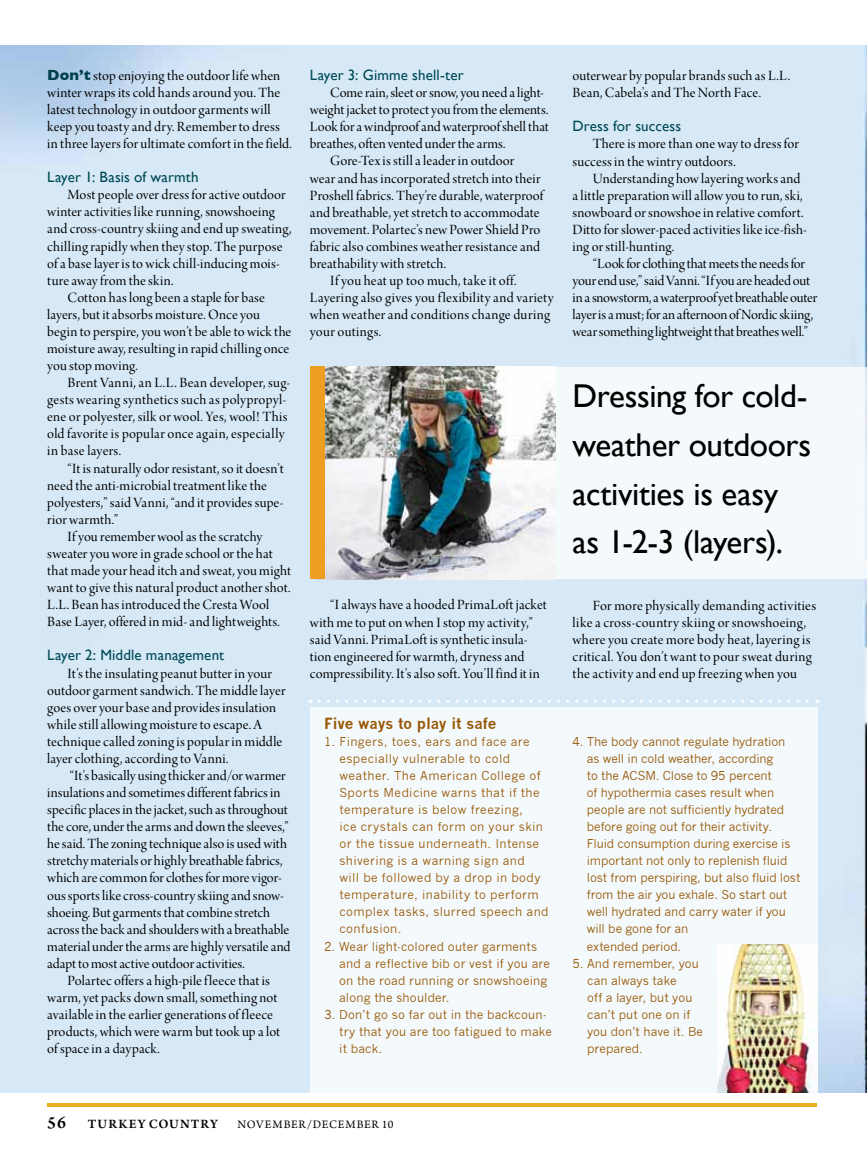
<style>
.page{position:relative;width:867px;height:1160px;background:#fff}
.page>*{position:absolute;margin:0;border:0;box-sizing:border-box;transform-origin:0 0}
.t1{font:33px/48.8px "Gill Sans";letter-spacing:-.01em;color:#000}
.t2{font:15px/17.1px "Arno Pro Display";letter-spacing:.01em;color:#000}
.t3{font:15px/17.1px "Arno Pro Display";letter-spacing:-.015em;color:#000}
.t4{font:15px "Gill Sans";letter-spacing:.01em;color:#004a56}
.t5{font:700 15px "News Gothic";letter-spacing:-.005em;color:#975805}
.t6{font:600 13.5px "Arno Pro";letter-spacing:.08em;color:#000}
.t7{font:12px/17.1px "News Gothic";letter-spacing:.005em;color:#975805}
.t8{font:12px/17.1px "News Gothic";letter-spacing:.03em;color:#975805}
.t9{font:12px "Arno Pro";letter-spacing:.055em;color:#000}
.s1{font-family:"Gill Sans";font-weight:700;color:#003e4a}
.s2{font-size:18px}
</style>
<div class="page">
<hr style="left:47px;top:1102px;width:770px;height:3px;background:#eaaf21">
<div style="left:0;top:46px;width:867px;height:1046px;background:#d7e9f7"></div>
<div style="left:310px;top:367px;width:557px;height:212px;background:#f4f9fc"></div>
<img style="left:324px;top:366px;width:231px;height:213px">
<div style="left:310px;top:366px;width:14px;height:213px;background:#ed9f21"></div>
<div style="left:310px;top:706px;width:507px;height:386px;background:#f4f9fc"></div>
<img style="left:717px;top:944px;width:100px;height:148px">
<svg style="left:319px;top:699px;width:499px;height:3px"></svg>
<p class="t2" style="left:47px;top:68px;width:246px"><span class="s1">Don’t</span> stop enjoying the outdoor life when winter wraps its cold hands around you. The latest technology in outdoor garments will keep you toasty and dry. Remember to dress in three layers for ultimate comfort in the field.</p>
<p class="t4" style="left:47px;top:168px;width:153px">Layer 1: Basis of warmth</p>
<p class="t2" style="left:68px;top:187px;width:220px">Most people over dress for active outdoor</p>
<p class="t2" style="left:47px;top:204px;width:229px">winter activities like running, snowshoeing</p>
<p class="t2" style="left:47px;top:221px;width:246px">and cross-country skiing and end up sweating,</p>
<p class="t2" style="left:47px;top:238px;width:237px">chilling rapidly when they stop. The purpose</p>
<p class="t2" style="left:47px;top:255px;width:234px">of a base layer is to wick chill-inducing mois-</p>
<p class="t2" style="left:47px;top:272px;width:128px">ture away from the skin.</p>
<p class="t2" style="left:68px;top:290px;width:199px">Cotton has long been a staple for base</p>
<p class="t2" style="left:47px;top:307px;width:214px">layers, but it absorbs moisture. Once you</p>
<p class="t2" style="left:47px;top:324px;width:245px">begin to perspire, you won’t be able to wick the</p>
<p class="t2" style="left:47px;top:341px;width:243px">moisture away, resulting in rapid chilling once</p>
<p class="t2" style="left:47px;top:358px;width:92px">you stop moving.</p>
<p class="t2" style="left:68px;top:375px;width:224px">Brent Vanni, an L.L. Bean developer, sug-</p>
<p class="t2" style="left:47px;top:392px;width:240px">gests wearing synthetics such as polypropyl-</p>
<p class="t2" style="left:47px;top:409px;width:242px">ene or polyester, silk or wool. Yes, wool! This</p>
<p class="t2" style="left:47px;top:426px;width:239px">old favorite is popular once again, especially</p>
<p class="t2" style="left:47px;top:443px;width:75px">in base layers.</p>
<p class="t2" style="left:68px;top:460px;width:217px">“It is naturally odor resistant, so it doesn’t</p>
<p class="t2" style="left:47px;top:477px;width:221px">need the anti-microbial treatment like the</p>
<p class="t2" style="left:47px;top:494px;width:238px">polyesters,” said Vanni, “and it provides supe-</p>
<p class="t2" style="left:47px;top:511px;width:72px">rior warmth.”</p>
<p class="t2" style="left:68px;top:529px;width:196px">If you remember wool as the scratchy</p>
<p class="t2" style="left:47px;top:546px;width:227px">sweater you wore in grade school or the hat</p>
<p class="t2" style="left:47px;top:563px;width:245px">that made your head itch and sweat, you might</p>
<p class="t2" style="left:47px;top:580px;width:245px">want to give this natural product another shot.</p>
<p class="t2" style="left:47px;top:597px;width:223px">L.L. Bean has introduced the Cresta Wool</p>
<p class="t2" style="left:47px;top:614px;width:234px">Base Layer, offered in mid- and lightweights.</p>
<p class="t4" style="left:47px;top:646px;width:178px">Layer 2: Middle management</p>
<p class="t2" style="left:47px;top:665px;width:240px;text-indent:20px">It’s the insulating peanut butter in your outdoor garment sandwich. The middle layer goes over your base and provides insulation while still allowing moisture to escape. A technique called zoning is popular in middle layer clothing, according to Vanni.</p>
<p class="t2" style="left:47px;top:768px;width:245px;text-indent:22px">“It’s basically using thicker and/or warmer insulations and sometimes different fabrics in specific places in the jacket, such as throughout the core, under the arms and down the sleeves,” he said. The zoning technique also is used with stretchy materials or highly breathable fabrics, which are common for clothes for more vigor&shy;ous sports like cross-country skiing and snow&shy;shoeing. But garments that combine stretch across the back and shoulders with a breathable material under the arms are highly versatile and adapt to most active outdoor activities.</p>
<p class="t2" style="left:47px;top:972px;width:234px;text-indent:20px">Polartec offers a high-pile fleece that is warm, yet packs down small, something not available in the earlier generations of fleece products, which were warm but took up a lot of space in a daypack.</p>
<p class="t4" style="left:310px;top:66px;width:155px">Layer 3: Gimme shell-ter</p>
<p class="t2" style="left:330px;top:85px;width:215px">Come rain, sleet or snow, you need a light-</p>
<p class="t2" style="left:310px;top:102px;width:240px">weight jacket to protect you from the elements.</p>
<p class="t2" style="left:310px;top:119px;width:240px">Look for a windproof and waterproof shell that</p>
<p class="t2" style="left:310px;top:136px;width:197px">breathes, often vented under the arms.</p>
<p class="t2" style="left:330px;top:153px;width:185px">Gore-Tex is still a leader in outdoor</p>
<p class="t2" style="left:310px;top:170px;width:232px">wear and has incorporated stretch into their</p>
<p class="t2" style="left:310px;top:187px;width:235px">Proshell fabrics. They’re durable, waterproof</p>
<p class="t2" style="left:310px;top:205px;width:231px">and breathable, yet stretch to accommodate</p>
<p class="t2" style="left:310px;top:222px;width:232px">movement. Polartec’s new Power Shield Pro</p>
<p class="t2" style="left:310px;top:239px;width:232px">fabric also combines weather resistance and</p>
<p class="t2" style="left:310px;top:256px;width:138px">breathability with stretch.</p>
<p class="t2" style="left:330px;top:273px;width:188px">If you heat up too much, take it off.</p>
<p class="t2" style="left:310px;top:290px;width:245px">Layering also gives you flexibility and variety</p>
<p class="t2" style="left:310px;top:307px;width:242px">when weather and conditions change during</p>
<p class="t2" style="left:310px;top:324px;width:73px">your outings.</p>
<p class="t2" style="left:310px;top:597px;width:238px;text-indent:20px">“I always have a hooded PrimaLoft jacket with me to put on when I stop my activity,” said Vanni. PrimaLoft is synthetic insula&shy;tion engineered for warmth, dryness and compressibility. It’s also soft. You’ll find it in</p>
<p class="t5" style="left:324px;top:713px;width:174px">Five ways to play it safe</p>
<p class="t8" style="left:339px;top:732px;width:211px;text-indent:-15px">1. Fingers, toes, ears and face are especially vulnerable to cold weather. The American College of<br>Sports Medicine warns that if the temperature is below freezing,<br>ice crystals can form on your skin or the tissue underneath. Intense shivering is a warning sign and<br>will be followed by a drop in body temperature, inability to perform complex tasks, slurred speech and confusion.</p>
<p class="t7" style="left:339px;top:937px;width:212px;text-indent:-15px">2. Wear light-colored outer garments and a reflective bib or vest if you are on the road running or snowshoeing along the shoulder.</p>
<p class="t7" style="left:339px;top:1005px;width:214px;text-indent:-15px">3. Don’t go so far out in the backcoun&shy;try that you are too fatigued to make it back.</p>
<p class="t2" style="left:572px;top:68px;width:219px">outerwear by popular brands such as L.L.<br>Bean, Cabela’s and The North Face.</p>
<p class="t4" style="left:572px;top:117px;width:110px">Dress for success</p>
<p class="t2" style="left:572px;top:136px;width:228px;text-indent:20px">There is more than one way to dress for success in the wintry outdoors.</p>
<p class="t2" style="left:572px;top:171px;width:236px;text-indent:20px">Understanding how layering works and a little preparation will allow you to run, ski, snowboard or snowshoe in relative comfort.<br>Ditto for slower-paced activities like ice-fish&shy;ing or still-hunting.</p>
<p class="t3" style="left:572px;top:256px;width:246px;text-indent:20px">“Look for clothing that meets the needs for your end use,” said Vanni. “If you are headed out in a snowstorm, a waterproof yet breathable outer layer is a must; for an afternoon of Nordic skiing, wear something lightweight that breathes well.”</p>
<h1 class="t1" style="left:572px;top:371px;width:240px">Dressing for cold&shy;weather outdoors activities is easy as 1-2-3 (layers).</h1>
<p class="t2" style="left:572px;top:597px;width:245px;text-indent:20px">For more physically demanding activities like a cross-country skiing or snowshoeing, where you create more body heat, layering is critical. You don’t want to pour sweat during the activity and end up freezing when you</p>
<p class="t7" style="left:587px;top:732px;width:215px;text-indent:-14px">4. The body cannot regulate hydration as well in cold weather, according<br>to the ACSM. Close to 95 percent<br>of hypothermia cases result when people are not sufficiently hydrated before going out for their activity.<br>Fluid consumption during exercise is important not only to replenish fluid lost from perspiring, but also fluid lost from the air you exhale. So start out well hydrated and carry water if you will be gone for an<br>extended period.</p>
<p class="t7" style="left:587px;top:954px;width:117px;text-indent:-15px">5. And remember, you can always take<br>off a layer, but you can’t put one on if you don’t have it. Be prepared.</p>
<p class="t6" style="left:47px;top:1116px;width:172px"><span class="s2">56</span> TURKEY COUNTRY</p>
<p class="t9" style="left:237px;top:1117px;width:157px">NOVEMBER/DECEMBER 10</p>
</div>
